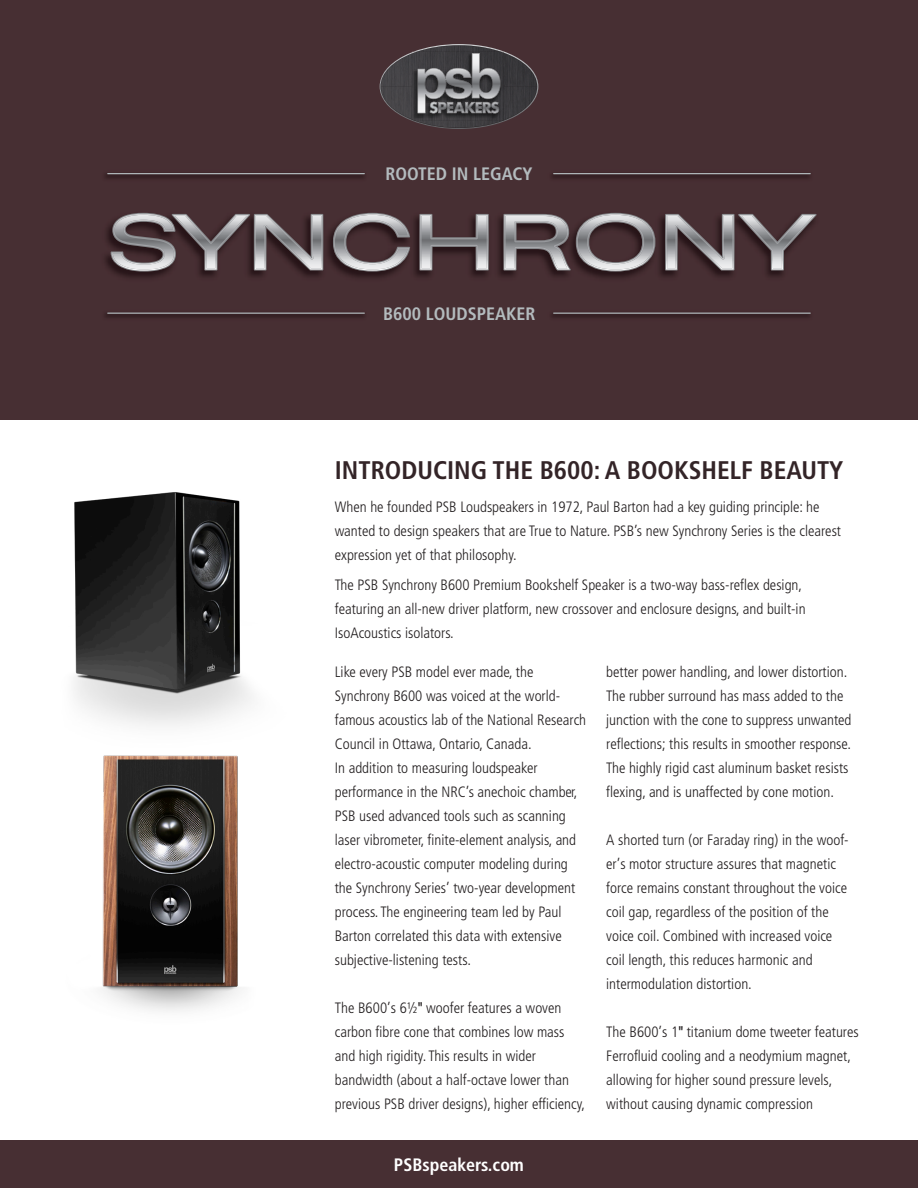
<style>
.page{position:relative;width:918px;height:1188px;background:#fff}
.page>*{position:absolute;margin:0;border:0;box-sizing:border-box;transform-origin:0 0}
.t1{font:700 condensed 25.5px "Frutiger";color:#332427}
.t2{font:700 condensed 18px "Frutiger";color:#b3bbbe}
.t3{font:700 condensed 18px "Frutiger";color:#fff}
.t4{font:300 condensed 15px/24px "Frutiger";color:#231f20}
.s1{font-weight:400;font-stretch:normal}
</style>
<div class="page">
<div style="left:0;top:1140px;width:918px;height:48px;background:#472f33"></div>
<img style="left:74px;top:492px;width:178px;height:234px">
<img style="left:101px;top:755px;width:140px;height:257px">
<div style="left:0;top:0;width:918px;height:419px;background:#472f33"></div>
<img style="left:105px;top:312px;width:706px;height:6px">
<hr style="left:107px;top:313px;width:258px;height:1px;background:#b3bbbe">
<hr style="left:553px;top:313px;width:258px;height:1px;background:#b3bbbe">
<img style="left:105px;top:174px;width:706px;height:5px">
<hr style="left:107px;top:173px;width:258px;height:1px;background:#b3bbbe">
<hr style="left:553px;top:173px;width:258px;height:1px;background:#b3bbbe">
<img style="left:105px;top:212px;width:679px;height:66px">
<svg style="left:111px;top:213px;width:212px;height:59px"></svg>
<svg style="left:333px;top:213px;width:77px;height:59px"></svg>
<svg style="left:419px;top:214px;width:70px;height:56px"></svg>
<svg style="left:503px;top:213px;width:152px;height:59px"></svg>
<svg style="left:665px;top:214px;width:152px;height:56px"></svg>
<svg style="left:380px;top:44px;width:158px;height:85px"></svg>
<p class="t2" style="left:386px;top:163px;width:148px">ROOTED IN LEGACY</p>
<p class="t2" style="left:383px;top:303px;width:154px">B600 LOUDSPEAKER</p>
<p class="t1" style="left:335px;top:455px;width:510px">INTRODUCING THE B600: A BOOKSHELF BEAUTY</p>
<p class="t4" style="left:335px;top:495px;width:508px">When he founded PSB Loudspeakers in 1972, Paul Barton had a key guiding principle: he wanted to design speakers that are True to Nature. PSB’s new Synchrony Series is the clearest expression yet of that philosophy.</p>
<p class="t4" style="left:335px;top:573px;width:472px">The PSB Synchrony B600 Premium Bookshelf Speaker is a two-way bass-reflex design, featuring an all-new driver platform, new crossover and enclosure designs, and built-in<br>IsoAcoustics isolators.</p>
<p class="t4" style="left:335px;top:660px;width:253px">Like every PSB model ever made, the Synchrony B600 was voiced at the world&shy;famous acoustics lab of the National Research Council in Ottawa, Ontario, Canada.<br>In addition to measuring loudspeaker performance in the NRC’s anechoic chamber, PSB used advanced tools such as scanning laser vibrometer, finite-element analysis, and electro-acoustic computer modeling during the Synchrony Series’ two-year development process. The engineering team led by Paul Barton correlated this data with extensive subjective-listening tests.</p>
<p class="t4" style="left:335px;top:996px;width:252px">The B600’s 6½<span class="s1">"</span> woofer features a woven carbon fibre cone that combines low mass and high rigidity. This results in wider bandwidth (about a half-octave lower than previous PSB driver designs), higher efficiency,</p>
<p class="t4" style="left:606px;top:660px;width:247px">better power handling, and lower distortion.<br>The rubber surround has mass added to the junction with the cone to suppress unwanted reflections; this results in smoother response.<br>The highly rigid cast aluminum basket resists flexing, and is unaffected by cone motion.</p>
<p class="t4" style="left:606px;top:828px;width:244px">A shorted turn (or Faraday ring) in the woof&shy;er’s motor structure assures that magnetic force remains constant throughout the voice coil gap, regardless of the position of the voice coil. Combined with increased voice coil length, this reduces harmonic and intermodulation distortion.</p>
<p class="t4" style="left:606px;top:1020px;width:254px">The B600’s 1<span class="s1">"</span> titanium dome tweeter features Ferrofluid cooling and a neodymium magnet, allowing for higher sound pressure levels, without causing dynamic compression</p>
<p class="t3" style="left:394px;top:1154px;width:132px">PSBspeakers.com</p>
</div>
